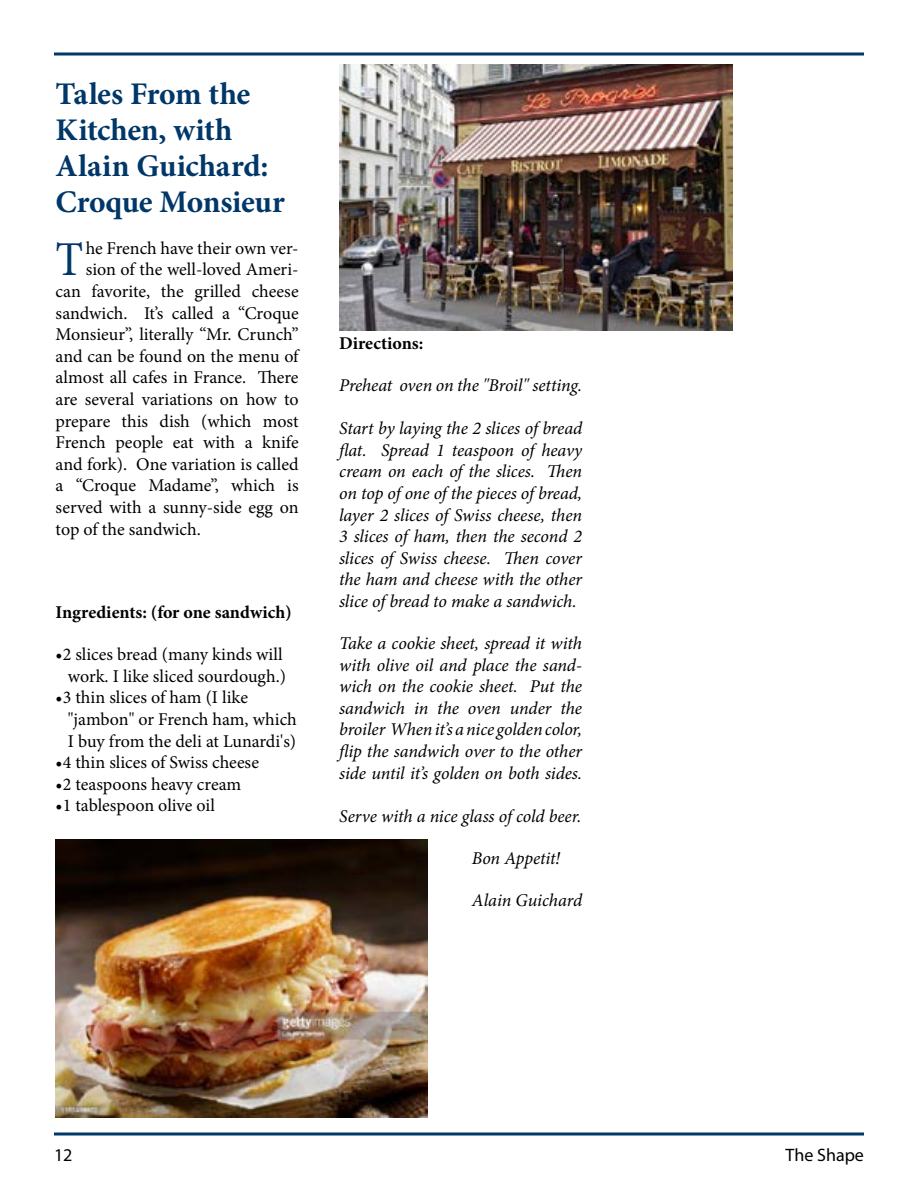
<style>
.page{position:relative;width:918px;height:1188px;background:#fff}
.page>*{position:absolute;margin:0;border:0;box-sizing:border-box;transform-origin:0 0}
.t1{font:48.6px "Minion Pro";color:#003768;scale:.93 1}
.t2{font:700 31.5px/36px "Minion Pro";letter-spacing:-.01em;color:#003768}
.t3{font:18px/21.6px "Minion Pro";color:#000;text-align:right}
.t4{font:italic 18px/21.6px "Minion Pro";letter-spacing:-.005em;color:#000;text-align:justify}
.t5{font:700 18px "Minion Pro";color:#000}
.t6{font:18px "Myriad Pro";color:#000}
</style>
<div class="page">
<svg style="left:54px;top:52px;width:810px;height:4px;background:#3f688d"></svg>
<svg style="left:54px;top:1132px;width:810px;height:4px;background:#3f688d"></svg>
<img style="left:339px;top:65px;width:393px;height:265px">
<img style="left:56px;top:839px;width:371px;height:279px">
<h2 class="t2" style="left:56px;top:75px;width:231px">Tales From the<br>Kitchen, with<br>Alain Guichard:<br>Croque Monsieur</h2>
<h1 class="t1" style="left:56px;top:227px;width:31px">T</h1>
<p class="t3" style="left:86px;top:237px;width:214px">he French have their own ver-</p>
<p class="t3" style="left:86px;top:259px;width:214px">sion of the well-loved Ameri-</p>
<p class="t3" style="left:56px;top:280px;width:244px">can favorite, the grilled cheese</p>
<p class="t3" style="left:56px;top:302px;width:245px">sandwich. It’s called a “Croque</p>
<p class="t3" style="left:56px;top:324px;width:244px">Monsieur”, literally “Mr. Crunch”</p>
<p class="t3" style="left:56px;top:345px;width:244px">and can be found on the menu of</p>
<p class="t3" style="left:56px;top:367px;width:244px">almost all cafes in France. There</p>
<p class="t3" style="left:56px;top:388px;width:244px">are several variations on how to</p>
<p class="t3" style="left:56px;top:410px;width:244px">prepare this dish (which most</p>
<p class="t3" style="left:56px;top:432px;width:245px">French people eat with a knife</p>
<p class="t3" style="left:56px;top:453px;width:244px">and fork). One variation is called</p>
<p class="t3" style="left:56px;top:475px;width:245px">a “Croque Madame”, which is</p>
<p class="t3" style="left:56px;top:496px;width:244px">served with a sunny-side egg on</p>
<p class="t3" style="left:56px;top:518px;width:147px">top of the sandwich.</p>
<p class="t5" style="left:56px;top:600px;width:238px">Ingredients: (for one sandwich)</p>
<p class="t3" style="left:56px;top:644px;width:232px">•2 slices bread (many kinds will work. I like sliced sourdough.)</p>
<p class="t3" style="left:68px;top:687px;width:230px;text-align:left;text-indent:-12px">•3 thin slices of ham (I like "jambon" or French ham, which<br>I buy from the deli at Lunardi's)</p>
<p class="t3" style="left:56px;top:752px;width:205px">•4 thin slices of Swiss cheese</p>
<p class="t3" style="left:56px;top:773px;width:187px">•2 teaspoons heavy cream</p>
<p class="t3" style="left:56px;top:795px;width:161px">•1 tablespoon olive oil</p>
<p class="t5" style="left:339px;top:331px;width:86px">Directions:</p>
<p class="t4" style="left:339px;top:375px;width:244px">Preheat oven on the "Broil" setting.</p>
<p class="t4" style="left:339px;top:418px;width:245px">Start by laying the 2 slices of bread flat. Spread 1 teaspoon of heavy cream on each of the slices. Then on top of one of the pieces of bread, layer 2 slices of Swiss cheese, then 3 slices of ham, then the second 2 slices of Swiss cheese. Then cover the ham and cheese with the other slice of bread to make a sandwich.</p>
<p class="t4" style="left:339px;top:632px;width:245px">Take a cookie sheet, spread it with with olive oil and place the sand&shy;wich on the cookie sheet. Put the sandwich in the oven under the broiler When it’s a nice golden color, flip the sandwich over to the other side until it’s golden on both sides.</p>
<p class="t4" style="left:339px;top:805px;width:244px">Serve with a nice glass of cold beer.</p>
<p class="t4" style="left:472px;top:847px;width:90px">Bon Appetit!</p>
<p class="t4" style="left:472px;top:889px;width:112px">Alain Guichard</p>
<p class="t6" style="left:54px;top:1144px;width:20px">12</p>
<p class="t6" style="left:786px;top:1144px;width:80px">The Shape</p>
</div>
